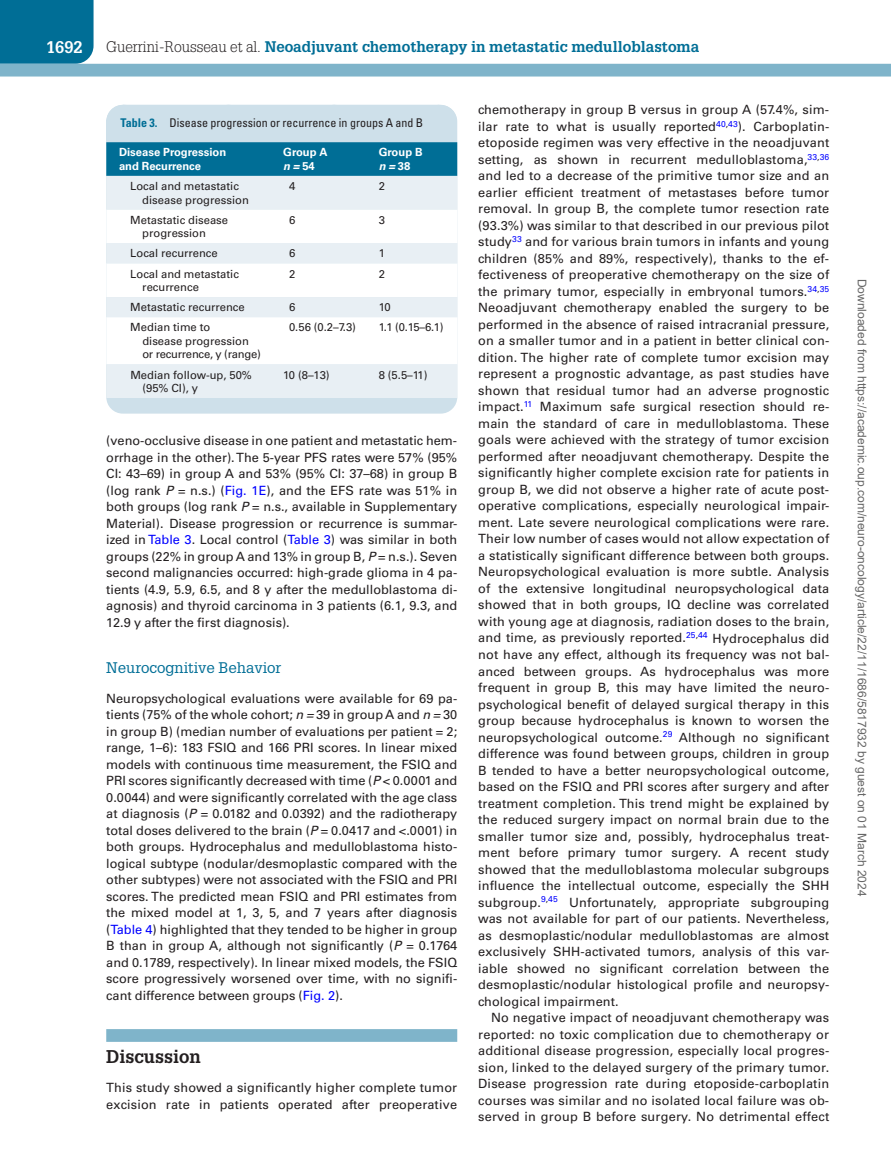
<style>
.page{position:relative;width:891px;height:1175px;background:#fff}
.page>*{position:absolute;margin:0;border:0;box-sizing:border-box;transform-origin:0 0}
.t1{font:700 18px "Glypha LT Std";color:#231f20}
.t2{font:700 16.5px "Glypha LT Std";color:#fff}
.t3{font:700 15px "Glypha LT Std";color:#006e96}
.t4{font:15px "Glypha LT Std";color:#006e96}
.t5{font:12.75px/16.5px "Univers LT Std";letter-spacing:.01em;color:#231f20;text-align:justify}
.t6{font:12px "Arial";color:#666}
.t7{font:condensed 12px "Univers LT Std";color:#231f20}
.t8{font:11.25px/13.5px "Univers LT Std";color:#231f20}
.t9{font:700 11.25px/13.5px "Univers LT Std";color:#fff}
.s1{font-weight:300;color:#231f20}
.s2{font-weight:700;color:#006e96}
.s3{font-style:italic}
.s4{color:#00f}
</style>
<div class="page">
<div style="left:0;top:0;width:94px;height:64px;background:#006e96"></div>
<div style="left:0;top:64px;width:891px;height:12px;background:#7fb4ca"></div>
<div style="left:106px;top:1029px;width:351px;height:12px;background:#7fb4ca"></div>
<div style="left:106px;top:105px;width:351px;height:308px;background:#cee0ea;border-radius:16px"></div>
<svg style="left:106px;top:105px;width:351px;height:71px"></svg>
<div style="left:106px;top:176px;width:351px;height:222px;background:#e8eff4"></div>
<svg style="left:106px;top:209px;width:351px;height:155px;background:#f8fafb"></svg>
<p class="t2" style="left:46px;top:37px;width:38px">1692</p>
<p class="t3" style="left:106px;top:37px;width:595px"><span class="s1">Guerrini-Rousseau et al.</span> Neoadjuvant chemotherapy in metastatic medulloblastoma</p>
<p class="t7" style="left:121px;top:115px;width:304px"><span class="s2">Table 3.</span> Disease progression or recurrence in groups A and B</p>
<p class="t9" style="left:119px;top:146px;width:109px">Disease Progression and Recurrence</p>
<p class="t9" style="left:283px;top:146px;width:46px">Group A <span class="s3">n =</span> 54</p>
<p class="t9" style="left:379px;top:146px;width:45px">Group B <span class="s3">n =</span> 38</p>
<p class="t8" style="left:142px;top:179px;width:108px;text-indent:-12px">Local and metastatic disease progression</p>
<p class="t8" style="left:289px;top:179px;width:8px">4</p>
<p class="t8" style="left:379px;top:179px;width:8px">2</p>
<p class="t8" style="left:142px;top:213px;width:87px;text-indent:-12px">Metastatic disease progression</p>
<p class="t8" style="left:289px;top:213px;width:8px">6</p>
<p class="t8" style="left:379px;top:213px;width:8px">3</p>
<p class="t8" style="left:130px;top:247px;width:89px">Local recurrence</p>
<p class="t8" style="left:289px;top:247px;width:8px">6</p>
<p class="t8" style="left:379px;top:247px;width:8px">1</p>
<p class="t8" style="left:142px;top:267px;width:98px;text-indent:-12px">Local and metastatic recurrence</p>
<p class="t8" style="left:289px;top:267px;width:8px">2</p>
<p class="t8" style="left:379px;top:267px;width:8px">2</p>
<p class="t8" style="left:130px;top:300px;width:116px">Metastatic recurrence</p>
<p class="t8" style="left:289px;top:300px;width:8px">6</p>
<p class="t8" style="left:379px;top:300px;width:13px">10</p>
<p class="t8" style="left:142px;top:321px;width:120px;text-indent:-12px">Median time to<br>disease progression or recurrence, y (range)</p>
<p class="t8" style="left:289px;top:321px;width:68px">0.56 (0.2–7.3)</p>
<p class="t8" style="left:379px;top:321px;width:66px">1.1 (0.15–6.1)</p>
<p class="t8" style="left:142px;top:368px;width:111px;text-indent:-12px">Median follow-up, 50% (95% CI), y</p>
<p class="t8" style="left:283px;top:368px;width:48px">10 (8–13)</p>
<p class="t8" style="left:379px;top:368px;width:50px">8 (5.5–11)</p>
<p class="t5" style="left:106px;top:432px;width:353px">(veno-occlusive disease in one patient and metastatic hem&shy;orrhage in the other). The 5-year PFS rates were 57% (95% CI: 43–69) in group A and 53% (95% CI: 37–68) in group B (log rank <span class="s3">P</span> = n.s.) (<span class="s4">Fig. 1E</span>), and the EFS rate was 51% in both groups (log rank <span class="s3">P</span> = n.s., available in Supplementary Material). Disease progression or recurrence is summar&shy;ized in <span class="s4">Table 3</span>. Local control (<span class="s4">Table 3</span>) was similar in both groups (22% in group A and 13% in group B, <span class="s3">P</span> = n.s.). Seven second malignancies occurred: high-grade glioma in 4 pa&shy;tients (4.9, 5.9, 6.5, and 8 y after the medulloblastoma di&shy;agnosis) and thyroid carcinoma in 3 patients (6.1, 9.3, and 12.9 y after the first diagnosis).</p>
<p class="t4" style="left:106px;top:659px;width:177px">Neurocognitive Behavior</p>
<p class="t5" style="left:106px;top:690px;width:353px">Neuropsychological evaluations were available for 69 pa&shy;tients (75% of the whole cohort; <span class="s3">n =</span> 39 in group A and <span class="s3">n =</span> 30 in group B) (median number of evaluations per patient = 2; range, 1–6): 183 FSIQ and 166 PRI scores. In linear mixed models with continuous time measurement, the FSIQ and PRI scores significantly decreased with time (<span class="s3">P</span> &lt; 0.0001 and 0.0044) and were significantly correlated with the age class at diagnosis (<span class="s3">P</span> = 0.0182 and 0.0392) and the radiotherapy total doses delivered to the brain (<span class="s3">P</span> = 0.0417 and &lt;.0001) in both groups. Hydrocephalus and medulloblastoma histo&shy;logical subtype (nodular/desmoplastic compared with the other subtypes) were not associated with the FSIQ and PRI scores. The predicted mean FSIQ and PRI estimates from the mixed model at 1, 3, 5, and 7 years after diagnosis (<span class="s4">Table 4</span>) highlighted that they tended to be higher in group B than in group A, although not significantly (<span class="s3">P</span> = 0.1764 and 0.1789, respectively). In linear mixed models, the FSIQ score progressively worsened over time, with no signifi&shy;cant difference between groups (<span class="s4">Fig. 2</span>).</p>
<h1 class="t1" style="left:106px;top:1045px;width:96px">Discussion</h1>
<p class="t5" style="left:106px;top:1079px;width:353px">This study showed a significantly higher complete tumor excision rate in patients operated after preoperative</p>
<p class="t5" style="left:478px;top:102px;width:353px">chemotherapy in group B versus in group A (57.4%, sim&shy;ilar rate to what is usually reported<sup>40</sup><sup>,</sup><sup>43</sup>). Carboplatin&shy;etoposide regimen was very effective in the neoadjuvant setting, as shown in recurrent medulloblastoma,<sup>33</sup><sup>,</sup><sup>36 </sup>and led to a decrease of the primitive tumor size and an earlier efficient treatment of metastases before tumor removal. In group B, the complete tumor resection rate (93.3%) was similar to that described in our previous pilot study<sup>33</sup> and for various brain tumors in infants and young children (85% and 89%, respectively), thanks to the ef&shy;fectiveness of preoperative chemotherapy on the size of the primary tumor, especially in embryonal tumors.<sup>34</sup><sup>,</sup><sup>35<br></sup>Neoadjuvant chemotherapy enabled the surgery to be performed in the absence of raised intracranial pressure, on a smaller tumor and in a patient in better clinical con&shy;dition. The higher rate of complete tumor excision may represent a prognostic advantage, as past studies have shown that residual tumor had an adverse prognostic impact.<sup>11</sup> Maximum safe surgical resection should re&shy;main the standard of care in medulloblastoma. These goals were achieved with the strategy of tumor excision performed after neoadjuvant chemotherapy. Despite the significantly higher complete excision rate for patients in group B, we did not observe a higher rate of acute post&shy;operative complications, especially neurological impair&shy;ment. Late severe neurological complications were rare.<br>Their low number of cases would not allow expectation of a statistically significant difference between both groups.<br>Neuropsychological evaluation is more subtle. Analysis of the extensive longitudinal neuropsychological data showed that in both groups, IQ decline was correlated with young age at diagnosis, radiation doses to the brain, and time, as previously reported.<sup>25</sup><sup>,</sup><sup>44</sup> Hydrocephalus did not have any effect, although its frequency was not bal&shy;anced between groups. As hydrocephalus was more frequent in group B, this may have limited the neuro&shy;psychological benefit of delayed surgical therapy in this group because hydrocephalus is known to worsen the neuropsychological outcome.<sup>29</sup> Although no significant difference was found between groups, children in group B tended to have a better neuropsychological outcome, based on the FSIQ and PRI scores after surgery and after treatment completion. This trend might be explained by the reduced surgery impact on normal brain due to the smaller tumor size and, possibly, hydrocephalus treat&shy;ment before primary tumor surgery. A recent study showed that the medulloblastoma molecular subgroups influence the intellectual outcome, especially the SHH subgroup.<sup>9</sup><sup>,</sup><sup>45</sup> Unfortunately, appropriate subgrouping was not available for part of our patients. Nevertheless, as desmoplastic/nodular medulloblastomas are almost exclusively SHH-activated tumors, analysis of this var&shy;iable showed no significant correlation between the desmoplastic/nodular histological profile and neuropsy&shy;chological impairment.</p>
<p class="t5" style="left:478px;top:1009px;width:353px;text-indent:13px">No negative impact of neoadjuvant chemotherapy was reported: no toxic complication due to chemotherapy or additional disease progression, especially local progres&shy;sion, linked to the delayed surgery of the primary tumor.<br>Disease progression rate during etoposide-carboplatin courses was similar and no isolated local failure was ob&shy;served in group B before surgery. No detrimental effect</p>
<p class="t6" style="left:866px;top:279px;width:619px;rotate:90deg">Downloaded from https://academic.oup.com/neuro-oncology/article/22/11/1686/5817932 by guest on 01 March 2024</p>
</div>
